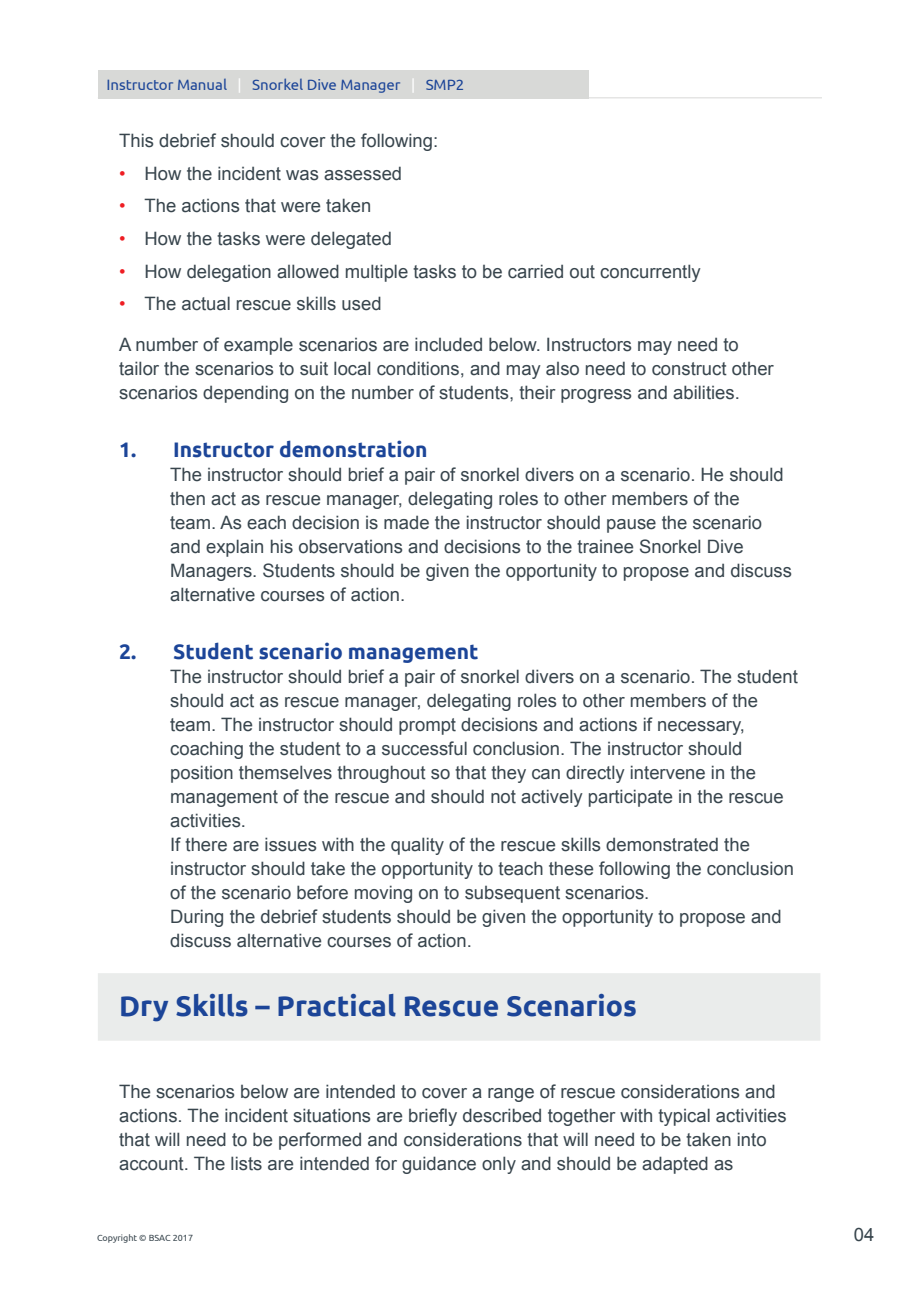
<style>
.page{position:relative;width:919px;height:1289px;background:#fff}
.page>*{position:absolute;margin:0;border:0;box-sizing:border-box;transform-origin:0 0}
.Section_subhead_1_li{font:700 28.5px "Ubuntu";color:#1c4598}
.Subhead{font:700 21px "Ubuntu";color:#1c4598}
.Body_copy_secondary{font:18.45px/24px "Arial";color:#38454d}
.Body_copy{font:18.45px/24px "Arial";color:#38454d}
.t1{font:15px "Ubuntu";color:#1c4598}
.t2{font:9px "Ubuntu";color:#38454d}
.s1{color:#fff}
.s2{color:#ee1d23}
</style>
<div class="page">
<hr style="left:98px;top:97px;width:723px;height:1px;background:#d8d9d7">
<div style="left:98px;top:70px;width:490px;height:28px;background:#d8d9d7"></div>
<div style="left:98px;top:973px;width:722px;height:67px;background:#eaeceb"></div>
<p class="t1" style="left:106px;top:76px;width:359px">Instructor Manual <span class="s1">|</span> Snorkel Dive Manager <span class="s1">|</span> SMP2</p>
<p class="Body_copy" style="left:119px;top:129px;width:320px">This debrief should cover the following:</p>
<p class="Body_copy_secondary" style="left:119px;top:162px;width:284px"><span class="s2">•</span> How the incident was assessed</p>
<p class="Body_copy_secondary" style="left:119px;top:194px;width:254px"><span class="s2">•</span> The actions that were taken</p>
<p class="Body_copy_secondary" style="left:119px;top:227px;width:274px"><span class="s2">•</span> How the tasks were delegated</p>
<p class="Body_copy_secondary" style="left:119px;top:259px;width:583px"><span class="s2">•</span> How delegation allowed multiple tasks to be carried out concurrently</p>
<p class="Body_copy_secondary" style="left:119px;top:292px;width:264px"><span class="s2">•</span> The actual rescue skills used</p>
<p class="Body_copy" style="left:119px;top:333px;width:656px">A number of example scenarios are included below. Instructors may need to tailor the scenarios to suit local conditions, and may also need to construct other scenarios depending on the number of students, their progress and abilities.</p>
<p class="Subhead" style="left:119px;top:437px;width:310px">1. Instructor demonstration</p>
<p class="Body_copy_secondary" style="left:170px;top:463px;width:623px">The instructor should brief a pair of snorkel divers on a scenario. He should then act as rescue manager, delegating roles to other members of the<br>team. As each decision is made the instructor should pause the scenario and explain his observations and decisions to the trainee Snorkel Dive Managers. Students should be given the opportunity to propose and discuss alternative courses of action.</p>
<p class="Subhead" style="left:119px;top:639px;width:361px">2. Student scenario management</p>
<p class="Body_copy_secondary" style="left:170px;top:665px;width:629px">The instructor should brief a pair of snorkel divers on a scenario. The student should act as rescue manager, delegating roles to other members of the team. The instructor should prompt decisions and actions if necessary, coaching the student to a successful conclusion. The instructor should position themselves throughout so that they can directly intervene in the management of the rescue and should not actively participate in the rescue activities.</p>
<p class="Body_copy_secondary" style="left:170px;top:833px;width:625px">If there are issues with the quality of the rescue skills demonstrated the instructor should take the opportunity to teach these following the conclusion of the scenario before moving on to subsequent scenarios.</p>
<p class="Body_copy_secondary" style="left:170px;top:905px;width:613px">During the debrief students should be given the opportunity to propose and discuss alternative courses of action.</p>
<p class="Section_subhead_1_li" style="left:119px;top:988px;width:519px">Dry Skills – Practical Rescue Scenarios</p>
<p class="Body_copy" style="left:119px;top:1079px;width:669px">The scenarios below are intended to cover a range of rescue considerations and actions. The incident situations are briefly described together with typical activities that will need to be performed and considerations that will need to be taken into account. The lists are intended for guidance only and should be adapted as</p>
<p class="t2" style="left:97px;top:1232px;width:97px">Copyright © BSAC 2017</p>
<p class="Body_copy_secondary" style="left:853px;top:1222px;width:22px">04</p>
</div>
